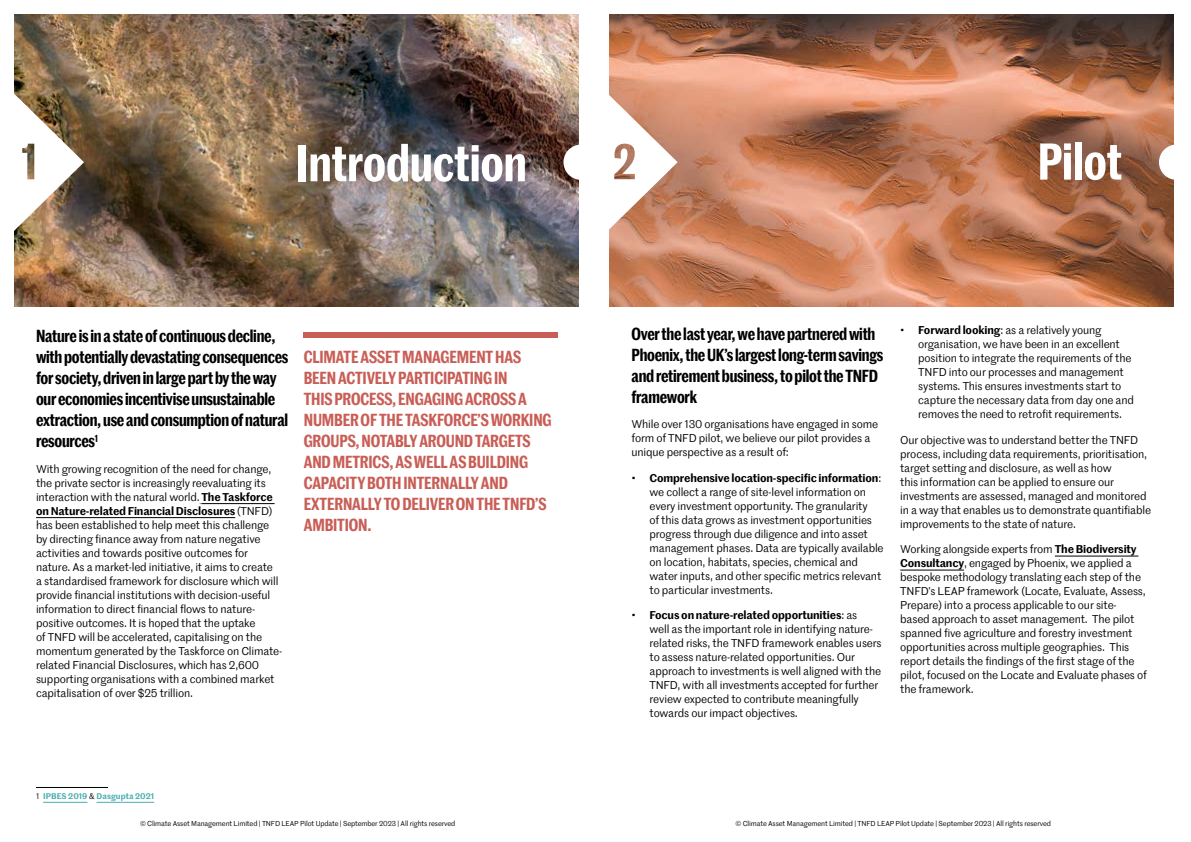
<style>
.page{position:relative;width:1191px;height:842px;background:#fff}
.page>*{position:absolute;margin:0;border:0;box-sizing:border-box;transform-origin:0 0}
.t1{font:600 50.4px "Marr Sans Cond Web";color:#fff}
.t2{font:600 17px/21px "Marr Sans Cond Web";letter-spacing:-.015em;color:#000}
.t3{font:600 17px/21px "Marr Sans Cond Web";letter-spacing:-.01em;color:#c95e56}
.t4{font:11px/14px "Marr Sans Web";letter-spacing:-.015em;color:#000}
.t5{font:600 8px "Marr Sans Web";color:#4badb0}
.t6{font:7px "Marr Sans Web";letter-spacing:-.015em;color:#000}
.s1{font-weight:600}
.s2{font-weight:400;color:#000}
</style>
<div class="page">
<img style="left:14px;top:14px;width:564px;height:293px">
<svg style="left:563px;top:145px;width:16px;height:35px"></svg>
<img style="left:14px;top:91px;width:70px;height:143px">
<hr style="left:201px;top:503px;width:73px;height:1px;background:#000">
<hr style="left:36px;top:517px;width:199px;height:1px;background:#000">
<hr style="left:36px;top:787px;width:72px;height:1px;background:#000">
<hr style="left:43px;top:802px;width:44px;height:1px;background:#4badb0">
<hr style="left:97px;top:802px;width:57px;height:1px;background:#4badb0">
<img style="left:609px;top:14px;width:565px;height:293px">
<svg style="left:1159px;top:145px;width:15px;height:35px"></svg>
<svg style="left:609px;top:91px;width:68px;height:143px"></svg>
<hr style="left:1054px;top:556px;width:84px;height:1px;background:#000">
<hr style="left:900px;top:570px;width:64px;height:1px;background:#000">
<div style="left:303px;top:332px;width:255px;height:6px;background:#c95e56"></div>
<h1 class="t1" style="left:296px;top:126px;width:232px">Introduction</h1>
<h2 class="t2" style="left:36px;top:325px;width:254px">Nature is in a state of continuous decline, with potentially devastating consequences for society, driven in large part by the way our economies incentivise unsustainable extraction, use and consumption of natural resources<sup>1</sup></h2>
<p class="t4" style="left:36px;top:461px;width:248px">With growing recognition of the need for change, the private sector is increasingly reevaluating its interaction with the natural world. <span class="s1">The Taskforce on Nature-related Financial Disclosures</span> (TNFD) has been established to help meet this challenge by directing finance away from nature negative activities and towards positive outcomes for nature. As a market-led initiative, it aims to create<br>a standardised framework for disclosure which will provide financial institutions with decision-useful information to direct financial flows to nature&shy;positive outcomes. It is hoped that the uptake<br>of TNFD will be accelerated, capitalising on the momentum generated by the Taskforce on Climate&shy;related Financial Disclosures, which has 2,600 supporting organisations with a combined market capitalisation of over $25 trillion.</p>
<p class="t3" style="left:304px;top:345px;width:249px">CLIMATE ASSET MANAGEMENT HAS<br>BEEN ACTIVELY PARTICIPATING IN<br>THIS PROCESS, ENGAGING ACROSS A<br>NUMBER OF THE TASKFORCE’S WORKING<br>GROUPS, NOTABLY AROUND TARGETS<br>AND METRICS, AS WELL AS BUILDING<br>CAPACITY BOTH INTERNALLY AND<br>EXTERNALLY TO DELIVER ON THE TNFD’S<br>AMBITION.</p>
<p class="t5" style="left:36px;top:790px;width:120px"><span class="s2">1</span> IPBES 2019 <span class="s2">&amp;</span> Dasgupta 2021</p>
<h1 class="t1" style="left:1037px;top:125px;width:86px">Pilot</h1>
<h2 class="t2" style="left:631px;top:322px;width:253px">Over the last year, we have partnered with Phoenix, the UK’s largest long-term savings and retirement business, to pilot the TNFD framework</h2>
<p class="t4" style="left:631px;top:417px;width:248px">While over 130 organisations have engaged in some form of TNFD pilot, we believe our pilot provides a unique perspective as a result of:</p>
<p class="t4" style="left:649px;top:470px;width:236px;text-indent:-18px">• <span class="s1">Comprehensive location-specific information</span>: we collect a range of site-level information on every investment opportunity. The granularity<br>of this data grows as investment opportunities progress through due diligence and into asset management phases. Data are typically available on location, habitats, species, chemical and water inputs, and other specific metrics relevant to particular investments.</p>
<p class="t4" style="left:649px;top:607px;width:234px;text-indent:-18px">• <span class="s1">Focus on nature-related opportunities</span>: as<br>well as the important role in identifying nature&shy;related risks, the TNFD framework enables users to assess nature-related opportunities. Our approach to investments is well aligned with the TNFD, with all investments accepted for further review expected to contribute meaningfully towards our impact objectives.</p>
<p class="t4" style="left:918px;top:323px;width:217px;text-indent:-18px">• <span class="s1">Forward looking</span>: as a relatively young organisation, we have been in an excellent position to integrate the requirements of the TNFD into our processes and management systems. This ensures investments start to capture the necessary data from day one and removes the need to retrofit requirements.</p>
<p class="t4" style="left:900px;top:432px;width:252px">Our objective was to understand better the TNFD process, including data requirements, prioritisation, target setting and disclosure, as well as how<br>this information can be applied to ensure our investments are assessed, managed and monitored in a way that enables us to demonstrate quantifiable improvements to the state of nature.</p>
<p class="t4" style="left:900px;top:542px;width:248px">Working alongside experts from <span class="s1">The Biodiversity Consultancy</span>, engaged by Phoenix, we applied a bespoke methodology translating each step of the TNFD’s LEAP framework (Locate, Evaluate, Assess, Prepare) into a process applicable to our site&shy;based approach to asset management. The pilot spanned five agriculture and forestry investment opportunities across multiple geographies. This report details the findings of the first stage of the pilot, focused on the Locate and Evaluate phases of the framework.</p>
<p class="t6" style="left:140px;top:819px;width:317px">© Climate Asset Management Limited | TNFD LEAP Pilot Update | September 2023 | All rights reserved</p>
<p class="t6" style="left:735px;top:819px;width:317px">© Climate Asset Management Limited | TNFD LEAP Pilot Update | September 2023 | All rights reserved</p>
</div>
